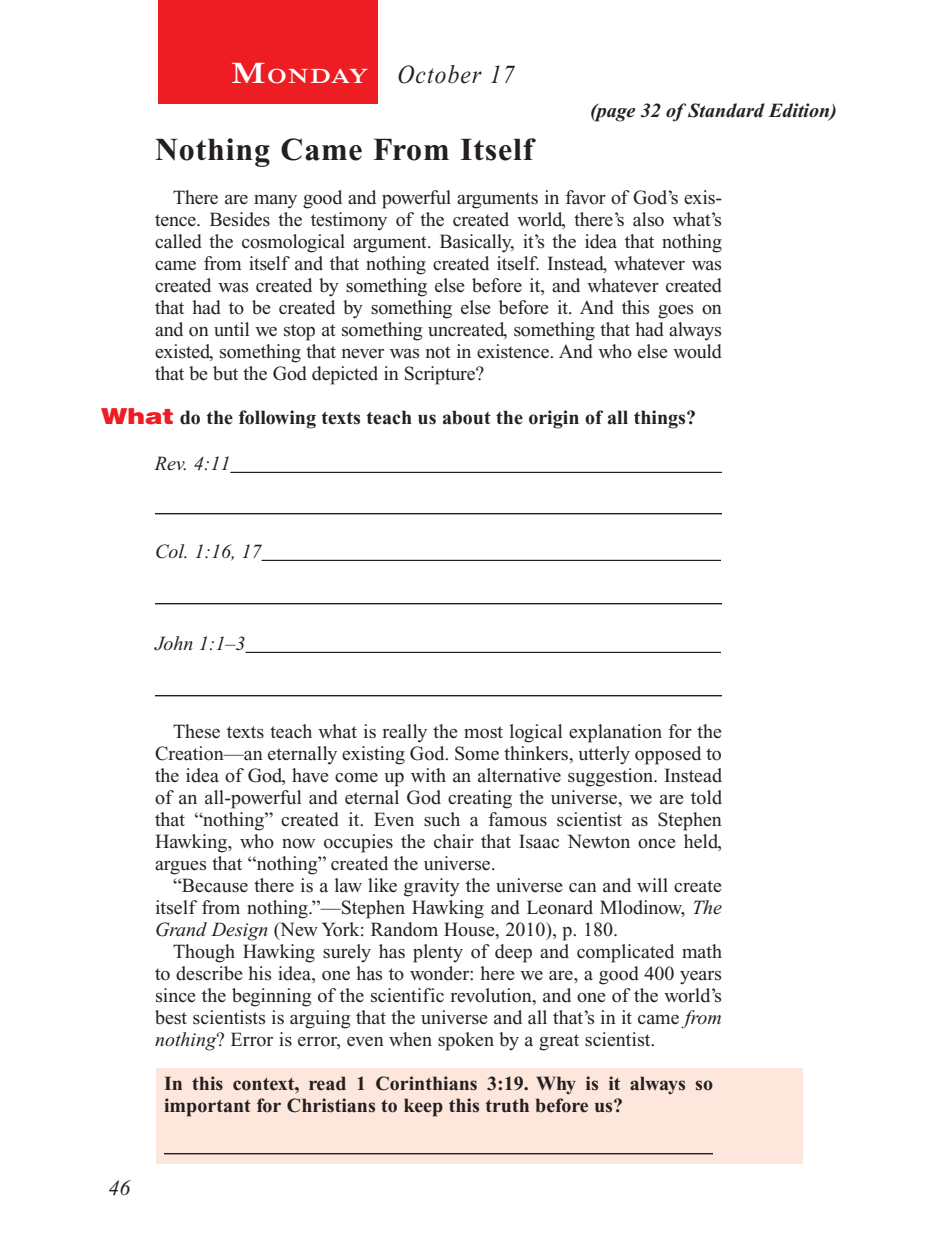
<style>
.page{position:relative;width:936px;height:1260px;background:#fff}
.page>*{position:absolute;margin:0;border:0;box-sizing:border-box;transform-origin:0 0}
.Head{font:700 32px "Times New Roman PS Std";letter-spacing:.025em;color:#231f20}
.Lesson_Dates{font:italic 26px "Times New Roman PS Std";letter-spacing:.05em;color:#231f20;scale:.9 1}
.PageNumbers{font:italic 22px "Times New Roman PS Std";color:#231f20}
.Daily_Header{font:600 21px "Times NRMT Std";letter-spacing:.045em;color:#fff;scale:1.1 1}
.Body{font:20px/22px "Times New Roman PS Std";color:#231f20;text-align:justify}
.x-screened_box-text{font:700 20px/22px "Times New Roman PS Std";color:#231f20}
.Question{font:700 20px "Times New Roman PS Std";color:#231f20}
.Body-2{font:italic 20px "Times New Roman PS Std";color:#231f20}
.Page_from_SE{font:italic 700 20px "Times New Roman PS Std";color:#231f20}
.s1{font-size:30px}
.s2{font-family:"Helvetica LT Std";font-weight:900;font-size:22px;color:#ee1d23}
.s3{font-style:italic}
</style>
<div class="page">
<div style="left:158px;top:0;width:220px;height:103px;background:#ee1d23"></div>
<div style="left:157px;top:1068px;width:646px;height:96px;background:#fde7dc"></div>
<hr style="left:230px;top:472px;width:492px;height:1px;background:#231f20">
<hr style="left:155px;top:513px;width:567px;height:1px;background:#231f20">
<hr style="left:262px;top:560px;width:459px;height:1px;background:#231f20">
<hr style="left:155px;top:603px;width:567px;height:1px;background:#231f20">
<hr style="left:246px;top:652px;width:475px;height:1px;background:#231f20">
<hr style="left:155px;top:695px;width:567px;height:1px;background:#231f20">
<hr style="left:164px;top:1153px;width:549px;height:1px;background:#231f20">
<p class="Daily_Header" style="left:231px;top:64px;width:127px"><span class="s1">M</span>ONDAY</p>
<p class="Lesson_Dates" style="left:398px;top:60px;width:132px">October 17</p>
<p class="Page_from_SE" style="left:590px;top:100px;width:248px">(page 32 of Standard Edition)</p>
<p class="Head" style="left:155px;top:132px;width:380px">Nothing Came From Itself</p>
<p class="Body" style="left:155px;top:187px;width:569px;text-indent:18px">There are many good and powerful arguments in favor of God’s exis&shy;tence. Besides the testimony of the created world, there’s also what’s called the cosmological argument. Basically, it’s the idea that nothing came from itself and that nothing created itself. Instead, whatever was created was created by something else before it, and whatever created that had to be created by something else before it. And this goes on and on until we stop at something uncreated, something that had always existed, something that never was not in existence. And who else would that be but the God depicted in Scripture?</p>
<p class="Question" style="left:101px;top:407px;width:597px"><span class="s2">What</span> do the following texts teach us about the origin of all things?</p>
<p class="Body-2" style="left:155px;top:453px;width:77px">Rev. 4:11</p>
<p class="Body-2" style="left:155px;top:541px;width:108px">Col. 1:16, 17</p>
<p class="Body-2" style="left:155px;top:633px;width:92px">John 1:1–3</p>
<p class="Body" style="left:155px;top:721px;width:569px;text-indent:18px">These texts teach what is really the most logical explanation for the Creation—an eternally existing God. Some thinkers, utterly opposed to the idea of God, have come up with an alternative suggestion. Instead of an all-powerful and eternal God creating the universe, we are told that “nothing” created it. Even such a famous scientist as Stephen Hawking, who now occupies the chair that Isaac Newton once held, argues that “nothing” created the universe.</p>
<p class="Body" style="left:155px;top:875px;width:568px;text-indent:18px">“Because there is a law like gravity the universe can and will create itself from nothing.”—Stephen Hawking and Leonard Mlodinow, <span class="s3">The Grand Design</span> (New York: Random House, 2010), p. 180.</p>
<p class="Body" style="left:155px;top:941px;width:569px;text-indent:18px">Though Hawking surely has plenty of deep and complicated math to describe his idea, one has to wonder: here we are, a good 400 years since the beginning of the scientific revolution, and one of the world’s best scientists is arguing that the universe and all that’s in it came <span class="s3">from nothing</span>? Error is error, even when spoken by a great scientist.</p>
<p class="x-screened_box-text" style="left:164px;top:1073px;width:551px">In this context, read 1 Corinthians 3:19. Why is it always so important for Christians to keep this truth before us?</p>
<p class="PageNumbers" style="left:109px;top:1176px;width:23px">46</p>
</div>
